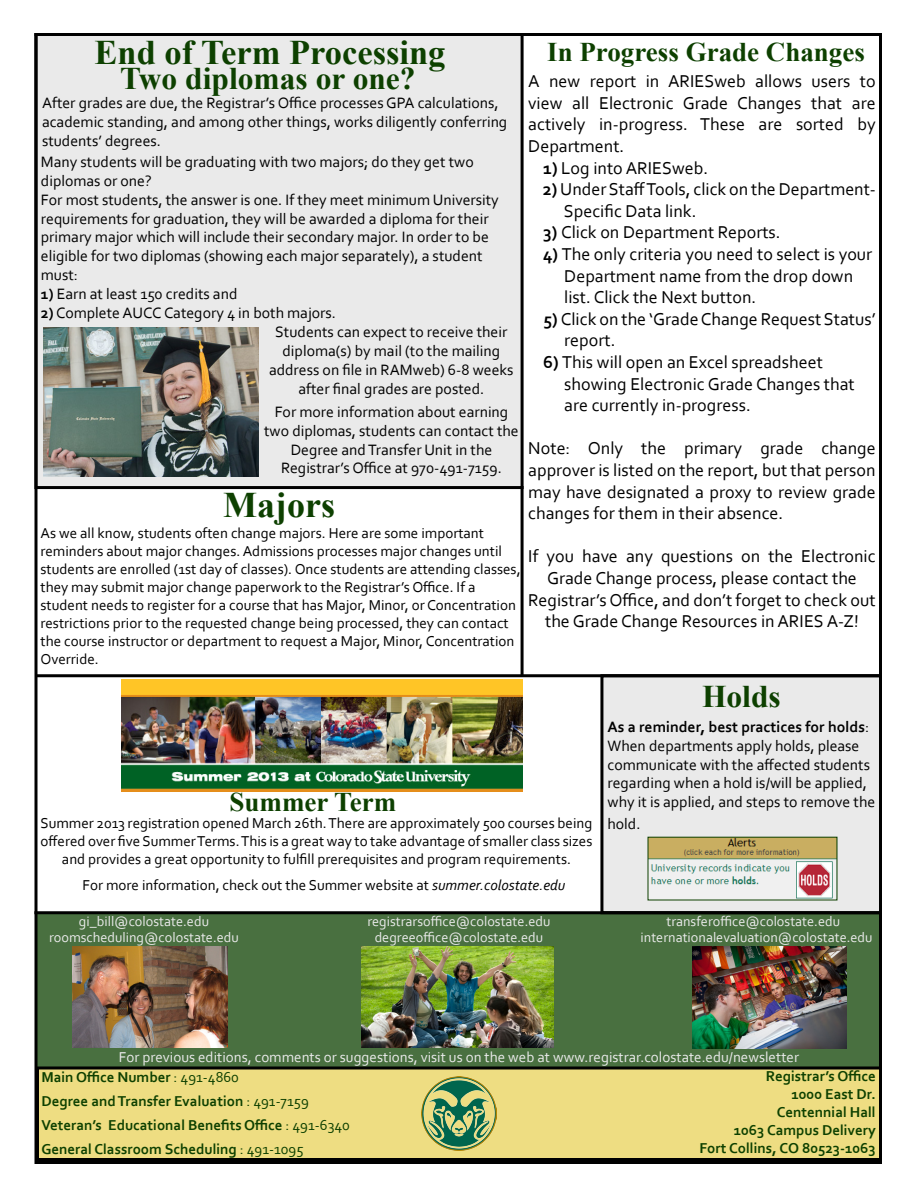
<style>
.page{position:relative;width:918px;height:1188px;background:#fff}
.page>*{position:absolute;margin:0;border:0;box-sizing:border-box;transform-origin:0 0}
.t1{font:700 36px "Times New Roman";color:#0d4000}
.t2{font:700 34.5px "Times New Roman";color:#0d4000}
.t3{font:700 31.5px "Times New Roman";color:#0d4000}
.t4{font:700 27px "Times New Roman";color:#0d4000}
.t5{font:18px/21.6px "Corbel";color:#000}
.t6{font:15.75px/18.9px "Corbel";color:#000}
.t7{font:15px/18px "Corbel";color:#000}
.t8{font:700 15px/18px "Corbel";color:#0d4000}
.t9{font:15px "Corbel";color:#eaeaea}
.t10{font:14.25px "Corbel";color:#eaeaea}
.s1{font-weight:700}
.s2{font-style:italic}
.s3{font-weight:400}
</style>
<div class="page">
<div style="left:36px;top:913px;width:846px;height:248px;background:#497040"></div>
<div style="left:38px;top:1068px;width:842px;height:92px;background:#eedd82"></div>
<div style="left:36px;top:1066px;width:846px;height:95px;border:3px solid #000"></div>
<div style="left:36px;top:34px;width:486px;height:454px;background:#eaeaea"></div>
<img style="left:693px;top:947px;width:153px;height:101px">
<img style="left:362px;top:946px;width:192px;height:101px">
<img style="left:72px;top:947px;width:156px;height:100px">
<div style="left:602px;top:676px;width:278px;height:237px;background:#eaeaea"></div>
<div style="left:600px;top:674px;width:282px;height:240px;border:3px solid #000"></div>
<svg style="left:34px;top:33px;width:4px;height:1131px;fill:#000"></svg>
<hr style="left:879px;top:33px;width:3px;height:1131px;background:#000">
<hr style="left:35px;top:33px;width:847px;height:3px;background:#000">
<hr style="left:36px;top:1161px;width:846px;height:3px;background:#000">
<img style="left:122px;top:679px;width:400px;height:112px">
<hr style="left:36px;top:674px;width:846px;height:3px;background:#000">
<img style="left:422px;top:1076px;width:74px;height:75px">
<img style="left:650px;top:839px;width:185px;height:59px">
<div style="left:648px;top:837px;width:189px;height:63px;border:1px solid #0d4000"></div>
<img style="left:44px;top:328px;width:214px;height:148px">
<hr style="left:34px;top:911px;width:846px;height:3px;background:#000">
<hr style="left:521px;top:486px;width:3px;height:189px;background:#000">
<h2 class="t2" style="left:94px;top:28px;width:353px">End of Term Processing</h2>
<h3 class="t4" style="left:547px;top:34px;width:319px">In Progress Grade Changes</h3>
<h3 class="t3" style="left:120px;top:57px;width:297px">Two diplomas or one?</h3>
<p class="t5" style="left:528px;top:70px;width:349px;text-align:justify">A new report in ARIESweb allows users to view all Electronic Grade Changes that are actively in-progress. These are sorted by Department.</p>
<p class="t5" style="left:543px;top:156px;width:167px"><span class="s1">1)</span> Log into ARIESweb.</p>
<p class="t5" style="left:564px;top:178px;width:313px;text-indent:-21px"><span class="s1">2)</span> Under Staff Tools, click on the Department-<br>Specific Data link.</p>
<p class="t5" style="left:543px;top:221px;width:239px"><span class="s1">3)</span> Click on Department Reports.</p>
<p class="t5" style="left:564px;top:243px;width:310px;text-indent:-21px"><span class="s1">4)</span> The only criteria you need to select is your<br>Department name from the drop down list. Click the Next button.</p>
<p class="t5" style="left:564px;top:308px;width:313px;text-indent:-21px"><span class="s1">5)</span> Click on the ‘Grade Change Request Status’ report.</p>
<p class="t5" style="left:564px;top:351px;width:292px;text-indent:-21px"><span class="s1">6)</span> This will open an Excel spreadsheet showing Electronic Grade Changes that are currently in-progress.</p>
<p class="t5" style="left:528px;top:437px;width:349px;text-align:justify">Note: Only the primary grade change approver is listed on the report, but that person may have designated a proxy to review grade changes for them in their absence.</p>
<p class="t5" style="left:528px;top:545px;width:349px;text-align:center">If you have any questions on the Electronic Grade Change process, please contact the Registrar’s Office, and don’t forget to check out the Grade Change Resources in ARIES A-Z!</p>
<p class="t6" style="left:42px;top:93px;width:467px">After grades are due, the Registrar’s Office processes GPA calculations, academic standing, and among other things, works diligently conferring students’ degrees.</p>
<p class="t6" style="left:41px;top:152px;width:459px">Many students will be graduating with two majors; do they get two diplomas or one?<br>For most students, the answer is one. If they meet minimum University requirements for graduation, they will be awarded a diploma for their primary major which will include their secondary major. In order to be eligible for two diplomas (showing each major separately), a student must:</p>
<p class="t6" style="left:41px;top:284px;width:198px"><span class="s1">1)</span> Earn at least 150 credits and</p>
<p class="t6" style="left:41px;top:303px;width:297px"><span class="s1">2)</span> Complete AUCC Category 4 in both majors.</p>
<p class="t6" style="left:269px;top:322px;width:246px;text-align:center">Students can expect to receive their diploma(s) by mail (to the mailing address on file in RAMweb) 6-8 weeks after final grades are posted.</p>
<p class="t6" style="left:264px;top:402px;width:256px;text-align:center">For more information about earning two diplomas, students can contact the Degree and Transfer Unit in the Registrar’s Office at 970-491-7159.</p>
<h1 class="t1" style="left:223px;top:480px;width:113px">Majors</h1>
<p class="t7" style="left:40px;top:523px;width:482px">As we all know, students often change majors. Here are some important reminders about major changes. Admissions processes major changes until students are enrolled (1st day of classes). Once students are attending classes, they may submit major change paperwork to the Registrar’s Office. If a student needs to register for a course that has Major, Minor, or Concentration restrictions prior to the requested change being processed, they can contact the course instructor or department to request a Major, Minor, Concentration Override.</p>
<h3 class="t4" style="left:230px;top:783px;width:168px">Summer Term</h3>
<p class="t7" style="left:40px;top:814px;width:553px;text-align:center">Summer 2013 registration opened March 26th. There are approximately 500 courses being offered over five Summer Terms. This is a great way to take advantage of smaller class sizes and provides a great opportunity to fulfill prerequisites and program requirements.</p>
<p class="t7" style="left:83px;top:876px;width:484px">For more information, check out the Summer website at <span class="s2">summer.colostate.edu</span></p>
<p class="t10" style="left:79px;top:913px;width:132px">gi_bill@colostate.edu</p>
<p class="t10" style="left:367px;top:913px;width:185px">registrarsoffice@colostate.edu</p>
<h3 class="t3" style="left:702px;top:675px;width:80px">Holds</h3>
<p class="t6" style="left:608px;top:717px;width:269px"><span class="s1">As a reminder, best practices for holds</span>:<br>When departments apply holds, please communicate with the affected students regarding when a hold is/will be applied, why it is applied, and steps to remove the</p>
<p class="t6" style="left:608px;top:814px;width:35px">hold.</p>
<p class="t10" style="left:666px;top:913px;width:175px">transferoffice@colostate.edu</p>
<p class="t10" style="left:49px;top:929px;width:191px">roomscheduling@colostate.edu</p>
<p class="t10" style="left:375px;top:929px;width:170px">degreeoffice@colostate.edu</p>
<p class="t10" style="left:641px;top:929px;width:234px">internationalevaluation@colostate.edu</p>
<p class="t9" style="left:119px;top:1048px;width:682px">For previous editions, comments or suggestions, visit us on the web at www.registrar.colostate.edu/newsletter</p>
<p class="t8" style="left:41px;top:1065px;width:310px;line-height:24px">Main Office Number <span class="s3">: 491-4860<br></span>Degree and Transfer Evaluation <span class="s3">: 491-7159<br></span>Veteran’s Educational Benefits Office <span class="s3">: 491-6340<br></span>General Classroom Scheduling <span class="s3">: 491-1095</span></p>
<p class="t8" style="left:700px;top:1066px;width:178px;text-align:right">Registrar’s Office<br>1000 East Dr.<br>Centennial Hall<br>1063 Campus Delivery<br>Fort Collins, CO 80523-1063</p>
</div>
